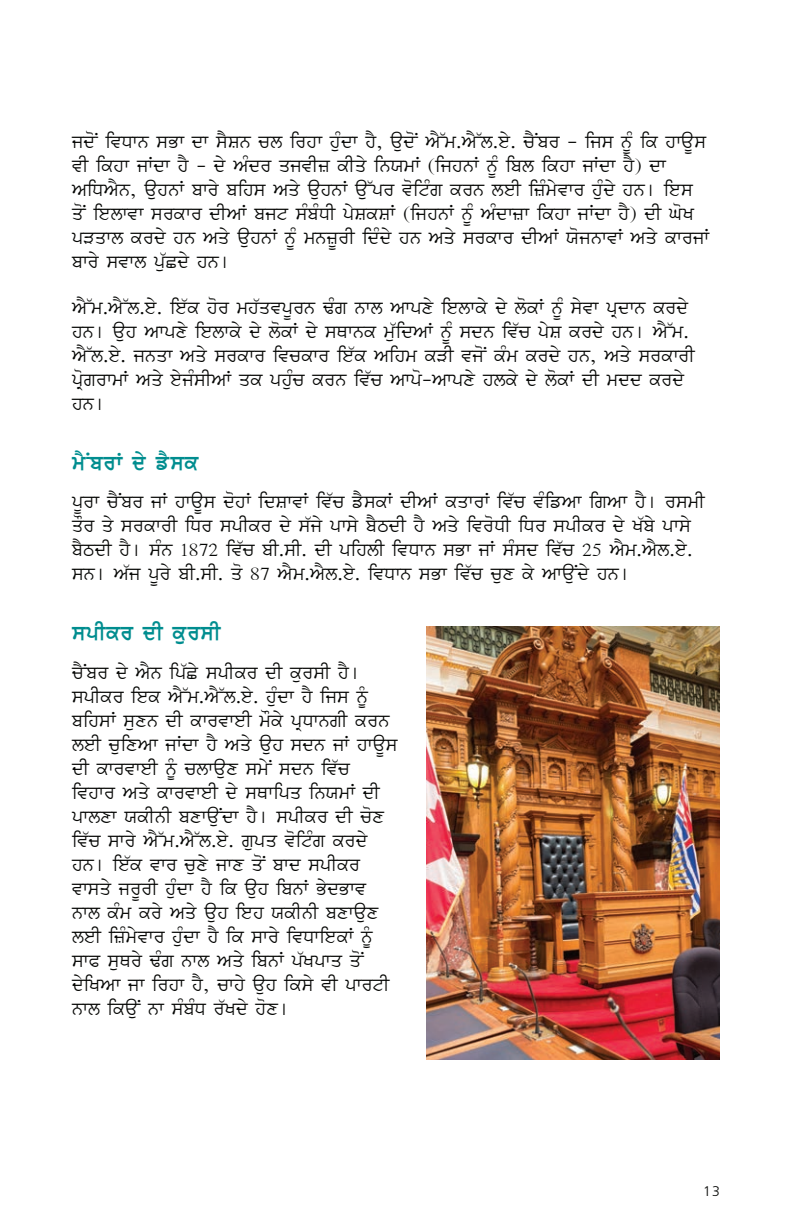
<style>
.page{position:relative;width:792px;height:1224px;background:#fff}
.page>*{position:absolute;margin:0;border:0;box-sizing:border-box;transform-origin:0 0}
.t1{font:300 22px "Anmol Lipi";letter-spacing:.02em;color:#008d8f}
.t2{font:19px/24px "Anmol Lipi";color:#040503}
.t3{font:300 14px "Frutiger LT Std";color:#040503}
</style>
<div class="page">
<img style="left:427px;top:627px;width:293px;height:433px">
<p class="t2" style="left:72px;top:131px;width:639px">JDON IVDWN SBW DW SYSN CL IRHW HUMDW HY, AUDON AY~M.AY~L.EY. CYNBR – IJS NUM IK HWAUS VI IKHW JWDW HY- DYAMDR QJVIZ KIQYINXMW (IJHNW NUM IBL IKHW JWDW HY) DW AIDAYN, AUHNW BWRYBIHS AQYAUHNW AU~PR VOITMG KRN LEI IZMMYVWR HUMDYHN[ IES QON IELWVW SRKWR DIAW BJT SMBMDI PYSKSW (IJHNW NUM AMDWZW IKHW JWDW HY) DI GOK PVQWL KRDYHN AQYAUHNW NUM MNZURI IDMDYHN AQYSRKWR DIAW XOJNWVW AQYKWRJW BWRYSVWL PU`CDYHN[</p>
<p class="t2" style="left:72px;top:297px;width:627px">AY~M.AY~L.EY. IE`K HOR MH`QVPURN FMG NWL AWPXYIELWKYDYLOKW NUM SYVW PRDWN KRDY HN[ AUH AWPXYIELWKYDYLOKW DYSQWNK MU`IDAW NUM SDN IV`C PYS KRDYHN[ AY~M.<br>AY~L.EY. JNQW AQYSRKWR IVCKWR IE`K AIHM KVI VJON KMM KRDYHN, AQYSRKWRI PROGRWMW AQYEYJMSIAW QK PHUMC KRN IV`C AWPO-AWPXYHLKYDYLOKW DI MDD KRDY HN[</p>
<p class="t1" style="left:72px;top:450px;width:128px">MYNBRW DY FYSK</p>
<p class="t2" style="left:72px;top:491px;width:634px">PURW CYNBR JW HWAUS DOHW IDSWVW IV`C FYSKW DIAW KQWRW IV`C VMIFAW IGAW HY[ RSMI QOR QYSRKWRI IDR SPIKR DYS`JYPWSYBYTDI HYAQYIVRODI IDR SPIKR DYK`BYPWSY BYTDI HY[ SMN 1872 IV`C BI.SI. DI PIHLI IVDWN SBW JW SMSD IV`C 25 AYM.AYL.EY.<br>SN[ A`J PURYBI.SI. QO 87 AYM.AYL.EY. IVDWN SBW IV`C CUX KYAWAUNDYHN[</p>
<p class="t1" style="left:72px;top:621px;width:150px">SPIKR DI KURSI</p>
<p class="t2" style="left:72px;top:661px;width:327px">CYNBR DYAYN IP`CYSPIKR DI KURSI HY[ SPIKR IEK AY~M.AY~L.EY. HUMDW HYIJS Ƒ BIHSW SUXN DI KWRVWEI MOKYPRDWNGI KRN LEI CUIXAW JWDW HYAQYAUH SDN JW HWAUS DI KWRVWEI Ƒ CLWAUX SMYN SDN IV`C IVHWR AQYKWRVWEI DYSQWIPQ INXMW DI PWLXW XKINI BXWAUNDW HY[ SPIKR DI COX IV`C SWRYAY~M.AY~L.EY. GUPQ VOITMG KRDY HN[ IE`K VWR CUXYJWX QON BWD SPIKR VWSQYJRURI HUMDW HYIK AUH IBNW BYDBWV NWL KMM KRYAQYAUH IEH XKINI BXWAUX LEI IZMMYVWR HUMDW HYIK SWRYIVDWIEKW Ƒ SWP SUQRYFMG NWL AQYIBNW P`KPWQ QON DYIKAW JW IRHW HY, CWHYAUH IKSYVI PWRTI NWL IKAUN NW SMBMD R`KDYHOX[</p>
<p class="t3" style="left:703px;top:1183px;width:18px">13</p>
</div>
